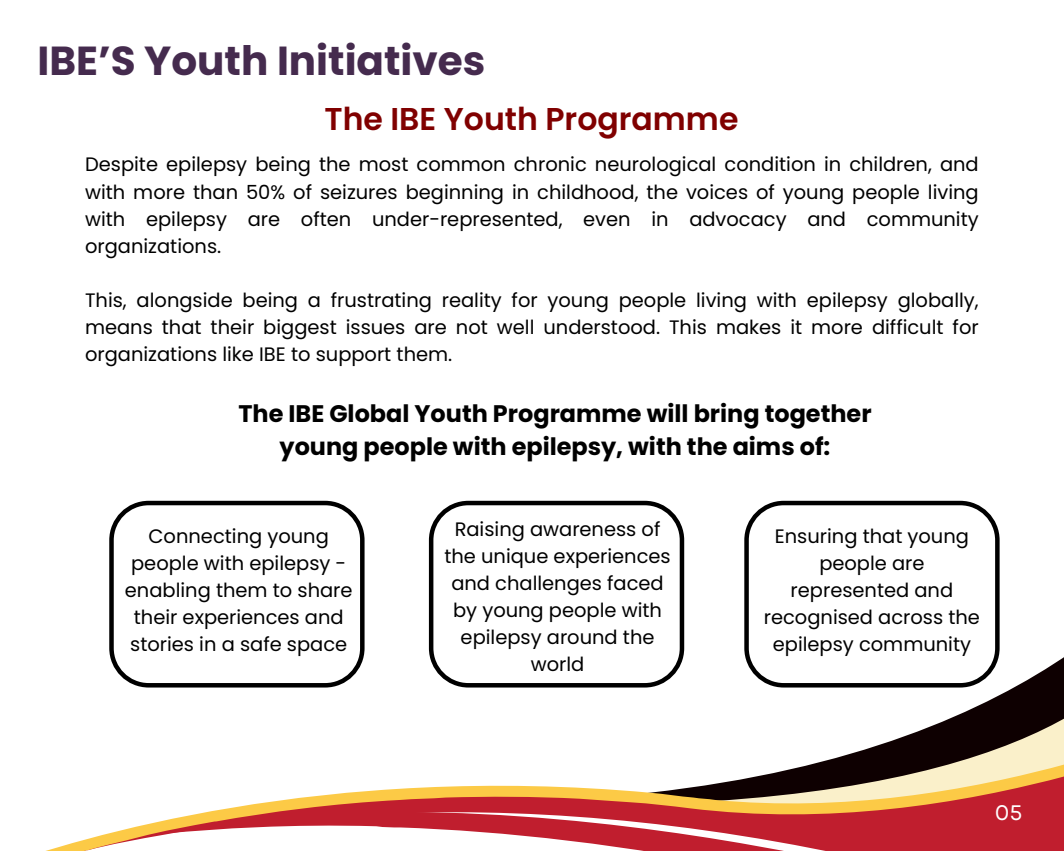
<style>
.page{position:relative;width:1064px;height:851px;background:#fff}
.page>*{position:absolute;margin:0;border:0;box-sizing:border-box;transform-origin:0 0}
.t1{font:700 40.5px "Poppins";color:#452b4e}
.t2{font:600 31.5px "Poppins";color:#800000}
.t3{font:700 24px/32.7px "Poppins";color:#000;text-align:center}
.t4{font:21px "Garet";color:#fff}
.t5{font:19.5px/27px "Poppins";color:#000;text-align:center}
</style>
<div class="page">
<svg style="left:744px;top:500px;width:255px;height:152px"></svg>
<svg style="left:462px;top:652px;width:601px;height:63px"></svg>
<svg style="left:820px;top:715px;width:243px;height:47px;fill:#130505"></svg>
<svg style="left:49px;top:762px;width:1014px;height:88px"></svg>
<svg style="left:109px;top:500px;width:255px;height:187px"></svg>
<svg style="left:429px;top:500px;width:255px;height:187px"></svg>
<h1 class="t1" style="left:37px;top:32px;width:449px">IBE’S Youth Initiatives</h1>
<h2 class="t2" style="left:324px;top:97px;width:415px">The IBE Youth Programme</h2>
<p class="t5" style="left:85px;top:151px;width:894px;text-align:justify">Despite epilepsy being the most common chronic neurological condition in children, and with more than 50% of seizures beginning in childhood, the voices of young people living with epilepsy are often under-represented, even in advocacy and community organizations.</p>
<p class="t5" style="left:85px;top:286px;width:894px;text-align:justify">This, alongside being a frustrating reality for young people living with epilepsy globally, means that their biggest issues are not well understood. This makes it more difficult for organizations like IBE to support them.</p>
<p class="t3" style="left:238px;top:397px;width:634px">The IBE Global Youth Programme will bring together young people with epilepsy, with the aims of:</p>
<p class="t5" style="left:125px;top:522px;width:229px">Connecting young people with epilepsy - enabling them to share their experiences and stories in a safe space</p>
<p class="t5" style="left:444px;top:515px;width:228px">Raising awareness of the unique experiences and challenges faced by young people with epilepsy around the world</p>
<p class="t5" style="left:763px;top:522px;width:217px">Ensuring that young people are represented and recognised across the epilepsy community</p>
<p class="t4" style="left:994px;top:797px;width:29px">05</p>
</div>
